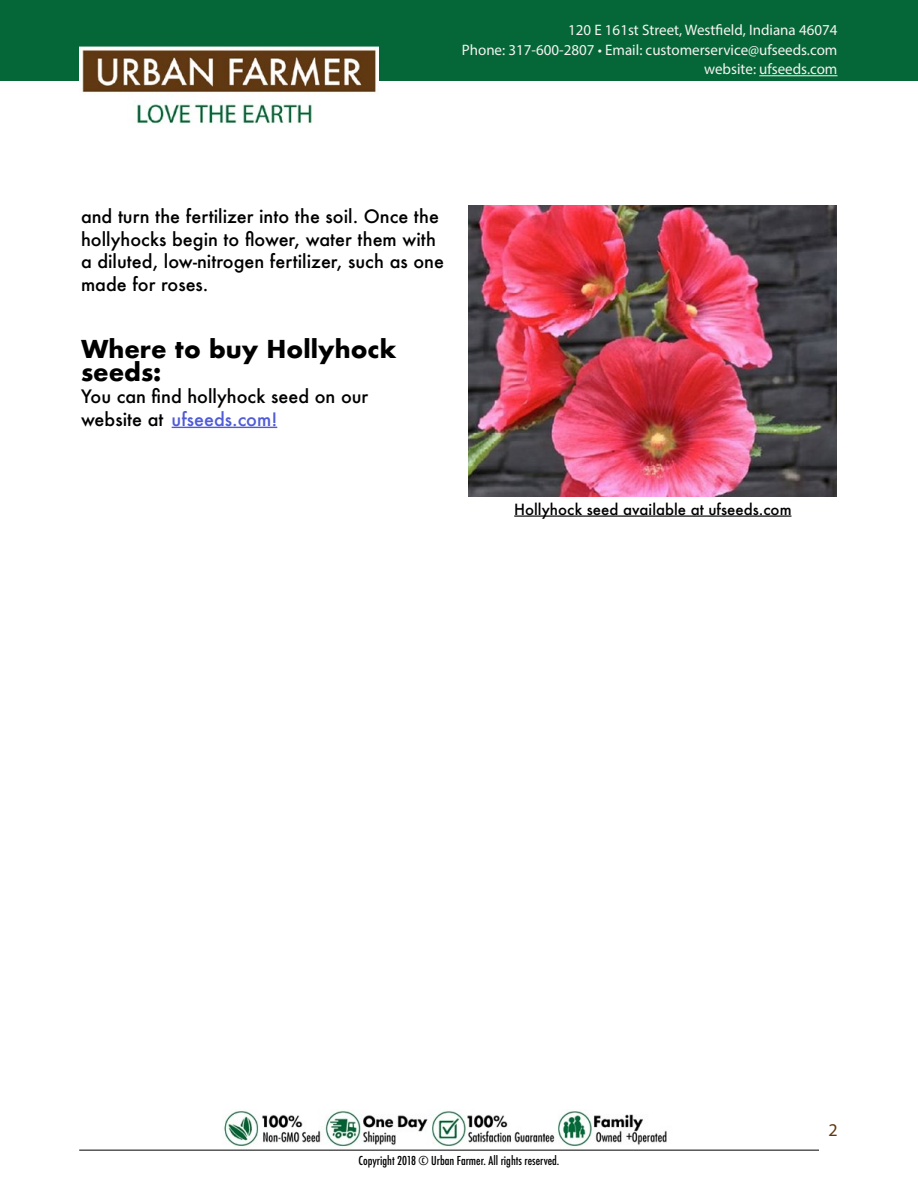
<style>
.page{position:relative;width:918px;height:1188px;background:#fff}
.page>*{position:absolute;margin:0;border:0;box-sizing:border-box;transform-origin:0 0}
.t1{font:700 24px/22.5px "Futura";color:#000}
.t2{font:500 18px/22.5px "Futura";color:#000}
.t3{font:18px "Myriad Pro";color:#603812}
.t4{font:15.15px/19.5px "Myriad Pro";color:#f5f3f1;text-align:right}
.t5{font:500 15px "Futura";color:#000}
.t6{font:500 condensed 12px "Futura";color:#000}
.s1{color:#4f5cd6}
</style>
<div class="page">
<hr style="left:79px;top:1150px;width:740px;height:1px;background:#000">
<div style="left:0;top:0;width:918px;height:81px;background:#056738"></div>
<img style="left:468px;top:205px;width:369px;height:291px">
<hr style="left:514px;top:515px;width:277px;height:2px;background:#000">
<hr style="left:759px;top:75px;width:78px;height:1px;background:#f5f3f1">
<hr style="left:172px;top:427px;width:105px;height:1px;background:#4f5cd6">
<img style="left:223px;top:1110px;width:444px;height:37px">
<img style="left:79px;top:47px;width:299px;height:77px">
<p class="t4" style="left:462px;top:20px;width:377px">120 E 161st Street, Westfield, Indiana 46074<br>Phone: 317-600-2807 • Email: customerservice@ufseeds.com website: ufseeds.com</p>
<p class="t2" style="left:81px;top:205px;width:364px">and turn the fertilizer into the soil. Once the hollyhocks begin to flower, water them with a diluted, low-nitrogen fertilizer, such as one made for roses.</p>
<h1 class="t1" style="left:81px;top:338px;width:317px">Where to buy Hollyhock seeds:</h1>
<p class="t2" style="left:81px;top:385px;width:289px">You can find hollyhock seed on our website at <span class="s1">ufseeds.com!</span></p>
<p class="t5" style="left:514px;top:499px;width:279px">Hollyhock seed available at ufseeds.com</p>
<p class="t3" style="left:828px;top:1119px;width:11px">2</p>
<p class="t6" style="left:359px;top:1153px;width:202px">Copyright 2018 © Urban Farmer. All rights reserved.</p>
</div>
